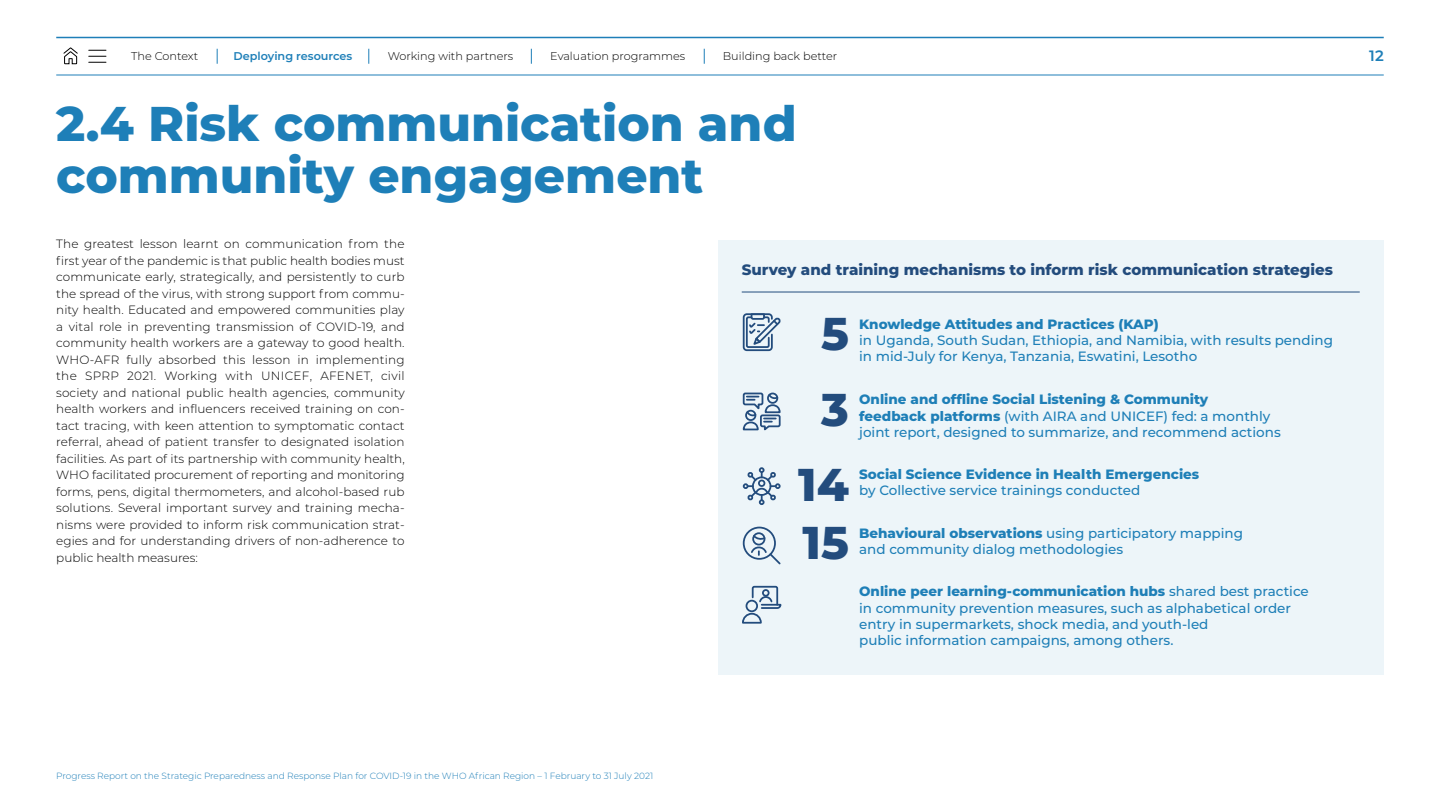
<style>
.page{position:relative;width:1440px;height:810px;background:#fff}
.page>*{position:absolute;margin:0;border:0;box-sizing:border-box;transform-origin:0 0}
.t1{font:800 48.75px/52.5px "Montserrat";color:#1e7fb8}
.t2{font:800 45.9px "Montserrat";color:#234c7d}
.t3{font:800 15px "Montserrat";color:#234c7d}
.t4{font:600 15px "Montserrat";color:#1e7fb8}
.t5{font:500 13.5px/16.2px "Montserrat";color:#1e7fb7}
.t6{font:800 13.5px/16.2px "Montserrat";color:#1e7fb7}
.Bodycopy{font:300 12px/16.5px "Montserrat";color:#000;text-align:justify}
.t7{font:300 11.25px "Montserrat";color:#000}
.t8{font:600 11.25px "Montserrat";color:#1e7fb8}
.t9{font:300 9px "Montserrat";color:#1e7fb8}
.s1{font-weight:800}
.s2{font-weight:500}
</style>
<div class="page">
<hr style="left:56px;top:75px;width:1328px;height:1px;background:#1e7fb8">
<hr style="left:56px;top:37px;width:1328px;height:1px;background:#1e7fb8">
<svg style="left:217px;top:49px;width:1px;height:15px"></svg>
<svg style="left:369px;top:49px;width:1px;height:15px"></svg>
<svg style="left:531px;top:49px;width:1px;height:15px"></svg>
<svg style="left:704px;top:49px;width:1px;height:15px"></svg>
<svg style="left:63px;top:47px;width:15px;height:17px"></svg>
<svg style="left:89px;top:50px;width:17px;height:13px"></svg>
<div style="left:718px;top:240px;width:666px;height:435px;background:#edf5f9"></div>
<hr style="left:742px;top:292px;width:618px;height:1px;background:#234c7d">
<div style="left:743px;top:313px;width:30px;height:38px;border:2px solid #234c7d;border-radius:3px"></div>
<svg style="left:745px;top:313px;width:36px;height:36px"></svg>
<svg style="left:742px;top:392px;width:39px;height:39px"></svg>
<svg style="left:743px;top:467px;width:38px;height:38px"></svg>
<div style="left:743px;top:527px;width:33px;height:33px;border:2px solid #234c7d;border-radius:50%"></div>
<svg style="left:750px;top:547px;width:31px;height:18px"></svg>
<svg style="left:755px;top:535px;width:11px;height:5px"></svg>
<div style="left:752px;top:532px;width:13px;height:13px;border:2px solid #234c7d;border-radius:50%"></div>
<svg style="left:742px;top:585px;width:40px;height:39px"></svg>
<p class="t7" style="left:131px;top:49px;width:68px">The Context</p>
<p class="t8" style="left:234px;top:48px;width:120px">Deploying resources</p>
<p class="t7" style="left:388px;top:49px;width:127px">Working with partners</p>
<p class="t7" style="left:550px;top:49px;width:137px">Evaluation programmes</p>
<p class="t7" style="left:723px;top:49px;width:116px">Building back better</p>
<p class="t4" style="left:1369px;top:45px;width:16px">12</p>
<p class="t1" style="left:56px;top:94px;width:742px">2.4 Risk communication and community engagement</p>
<p class="Bodycopy" style="left:56px;top:236px;width:350px">The greatest lesson learnt on communication from the first year of the pandemic is that public health bodies must communicate early, strategically, and persistently to curb the spread of the virus, with strong support from commu&shy;nity health. Educated and empowered communities play a vital role in preventing transmission of COVID-19, and community health workers are a gateway to good health.<br>WHO-AFR fully absorbed this lesson in implementing the SPRP 2021. Working with UNICEF, AFENET, civil society and national public health agencies, community health workers and influencers received training on con&shy;tact tracing, with keen attention to symptomatic contact referral, ahead of patient transfer to designated isolation facilities. As part of its partnership with community health, WHO facilitated procurement of reporting and monitoring forms, pens, digital thermometers, and alcohol-based rub solutions. Several important survey and training mecha&shy;nisms were provided to inform risk communication strat&shy;egies and for understanding drivers of non-adherence to public health measures:</p>
<p class="t9" style="left:56px;top:769px;width:599px">Progress Report on the Strategic Preparedness and Response Plan for COVID-19 in the WHO African Region – 1 February to 31 July 2021</p>
<p class="t3" style="left:742px;top:259px;width:593px">Survey and training mechanisms to inform risk communication strategies</p>
<p class="t5" style="left:859px;top:315px;width:475px"><span class="s1">Knowledge Attitudes and Practices (KAP)<br></span>in Uganda, South Sudan, Ethiopia, and Namibia, with results pending</p>
<p class="t2" style="left:821px;top:300px;width:29px">5</p>
<p class="t5" style="left:859px;top:348px;width:340px">in mid-July for Kenya, Tanzania, Eswatini, Lesotho</p>
<p class="t6" style="left:859px;top:391px;width:413px">Online and offline Social Listening &amp; Community feedback platforms <span class="s2">(with AIRA and UNICEF) fed: a monthly</span></p>
<p class="t2" style="left:821px;top:376px;width:29px">3</p>
<p class="t5" style="left:859px;top:423px;width:423px">joint report, designed to summarize, and recommend actions</p>
<p class="t6" style="left:859px;top:466px;width:342px">Social Science Evidence in Health Emergencies</p>
<p class="t2" style="left:798px;top:451px;width:52px">14</p>
<p class="t5" style="left:859px;top:482px;width:283px">by Collective service trainings conducted</p>
<p class="t5" style="left:859px;top:524px;width:385px"><span class="s1">Behavioural observations</span> using participatory mapping</p>
<p class="t2" style="left:803px;top:509px;width:48px">15</p>
<p class="t5" style="left:859px;top:540px;width:266px">and community dialog methodologies</p>
<p class="t5" style="left:859px;top:583px;width:451px"><span class="s1">Online peer learning-communication hubs</span> shared best practice in community prevention measures, such as alphabetical order entry in supermarkets, shock media, and youth-led<br>public information campaigns, among others.</p>
</div>
